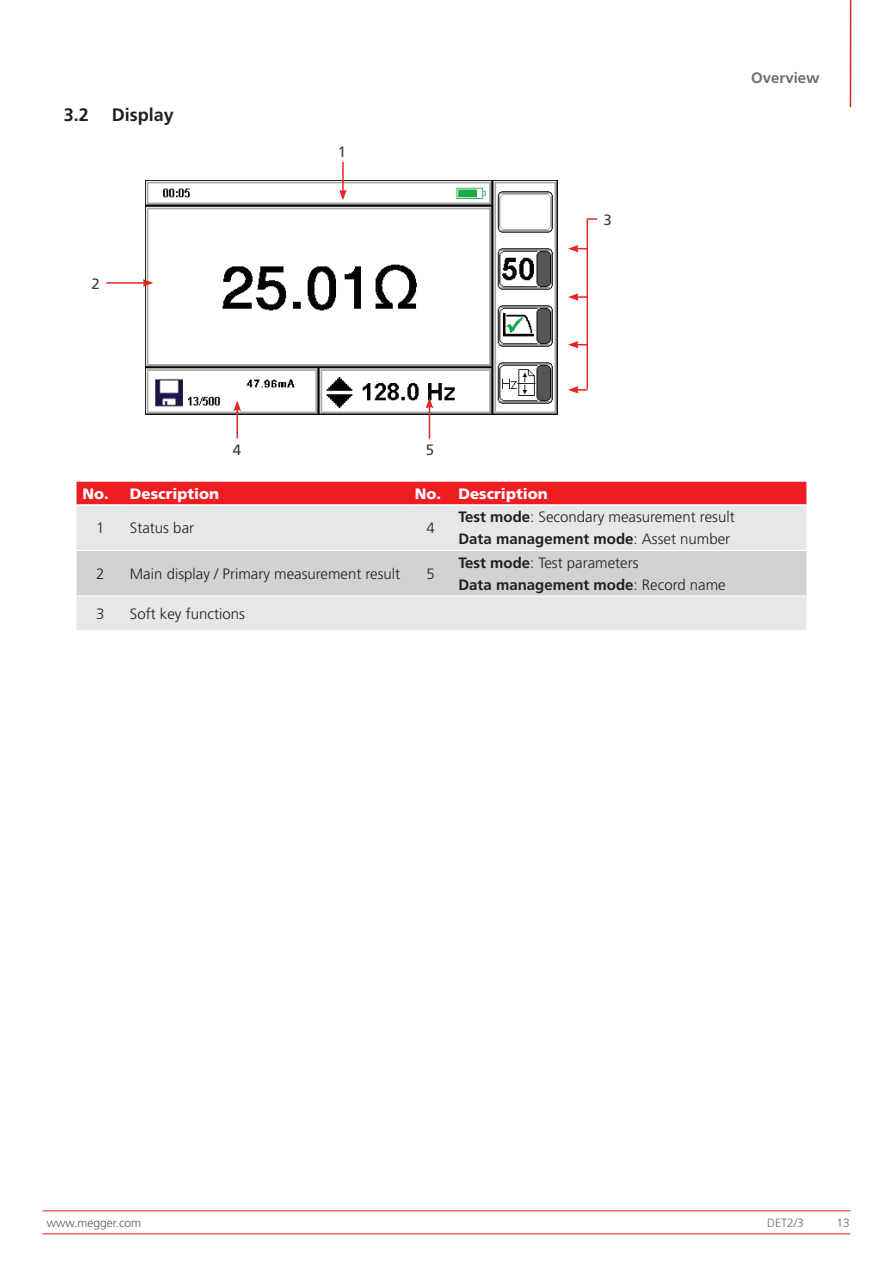
<style>
.page{position:relative;width:893px;height:1263px;background:#fff}
.page>*{position:absolute;margin:0;border:0;box-sizing:border-box;transform-origin:0 0}
.t1{font:700 18px "Frutiger LT Pro";color:#231f20}
.t2{font:300 15px/22.2px "Frutiger LT Pro";color:#231f20}
.t3{font:700 15px/22.2px "Frutiger LT Pro";color:#231f20}
.t4{font:900 15px "Frutiger LT Pro";color:#fff}
.t5{font:700 15px "Frutiger LT Pro";color:#6c6d70}
.t6{font:15px "Frutiger LT Pro";color:#3e3e3f}
.t7{font:300 12px "Frutiger LT Pro";color:#57585a}
.t8{font:300 12px "Frutiger LT Pro";color:#6c6d70}
.s1{font-weight:700}
.s2{font-weight:300}
</style>
<div class="page">
<hr style="left:43px;top:1210px;width:807px;height:1px;background:#ee1d23">
<hr style="left:43px;top:1233px;width:807px;height:1px;background:#ee1d23">
<hr style="left:850px;top:0;width:1px;height:107px;background:#d1232a">
<img style="left:145px;top:181px;width:413px;height:234px">
<svg style="left:568px;top:386px;width:19px;height:8px"></svg>
<svg style="left:568px;top:341px;width:19px;height:8px"></svg>
<svg style="left:568px;top:293px;width:19px;height:8px"></svg>
<svg style="left:568px;top:245px;width:19px;height:7px"></svg>
<hr style="left:587px;top:219px;width:1px;height:170px;background:#e22725">
<svg style="left:587px;top:218px;width:10px;height:2px"></svg>
<hr style="left:342px;top:162px;width:2px;height:30px;background:#e22725">
<svg style="left:339px;top:190px;width:8px;height:10px"></svg>
<hr style="left:106px;top:282px;width:39px;height:2px;background:#e22725">
<svg style="left:143px;top:279px;width:10px;height:8px"></svg>
<svg style="left:233px;top:400px;width:8px;height:38px"></svg>
<hr style="left:429px;top:406px;width:1px;height:33px;background:#e22725">
<svg style="left:426px;top:398px;width:7px;height:10px"></svg>
<div style="left:77px;top:482px;width:729px;height:22px;background:#ee1d23"></div>
<div style="left:77px;top:506px;width:729px;height:124px;background:#e6e7e9"></div>
<div style="left:77px;top:551px;width:729px;height:45px;background:#d1d2d4"></div>
<hr style="left:77px;top:550px;width:47px;height:1px;background:#fff">
<hr style="left:124px;top:550px;width:285px;height:1px;background:#fff">
<hr style="left:409px;top:550px;width:43px;height:1px;background:#fff">
<hr style="left:452px;top:550px;width:354px;height:1px;background:#fff">
<hr style="left:77px;top:596px;width:47px;height:1px;background:#fff">
<hr style="left:124px;top:596px;width:285px;height:1px;background:#fff">
<hr style="left:409px;top:596px;width:43px;height:1px;background:#fff">
<hr style="left:452px;top:596px;width:354px;height:1px;background:#fff">
<p class="t1" style="left:64px;top:104px;width:27px">3.2</p>
<p class="t1" style="left:112px;top:104px;width:64px">Display</p>
<p class="t6" style="left:91px;top:275px;width:10px">2</p>
<p class="t6" style="left:338px;top:143px;width:10px">1</p>
<p class="t6" style="left:603px;top:211px;width:10px">3</p>
<p class="t5" style="left:751px;top:68px;width:70px">Overview</p>
<p class="t6" style="left:233px;top:441px;width:10px">4</p>
<p class="t6" style="left:426px;top:441px;width:10px">5</p>
<p class="t4" style="left:83px;top:485px;width:138px">No. Description</p>
<p class="t4" style="left:415px;top:485px;width:134px">No. Description</p>
<p class="t2" style="left:96px;top:517px;width:10px">1</p>
<p class="t2" style="left:130px;top:517px;width:66px">Status bar</p>
<p class="t2" style="left:426px;top:517px;width:10px">4</p>
<p class="t2" style="left:458px;top:506px;width:278px"><span class="s1">Test mode</span>: Secondary measurement result<br><span class="s1">Data management mode</span>: Asset number</p>
<p class="t2" style="left:96px;top:563px;width:10px">2</p>
<p class="t2" style="left:130px;top:563px;width:272px">Main display / Primary measurement result</p>
<p class="t2" style="left:426px;top:563px;width:10px">5</p>
<p class="t3" style="left:458px;top:551px;width:269px">Test mode<span class="s2">: Test parameters<br></span>Data management mode<span class="s2">: Record name</span></p>
<p class="t2" style="left:96px;top:602px;width:10px">3</p>
<p class="t2" style="left:130px;top:602px;width:117px">Soft key functions</p>
<p class="t7" style="left:47px;top:1216px;width:96px">www.megger.com</p>
<p class="t8" style="left:767px;top:1216px;width:38px">DET2/3</p>
<p class="t8" style="left:837px;top:1216px;width:15px">13</p>
</div>
